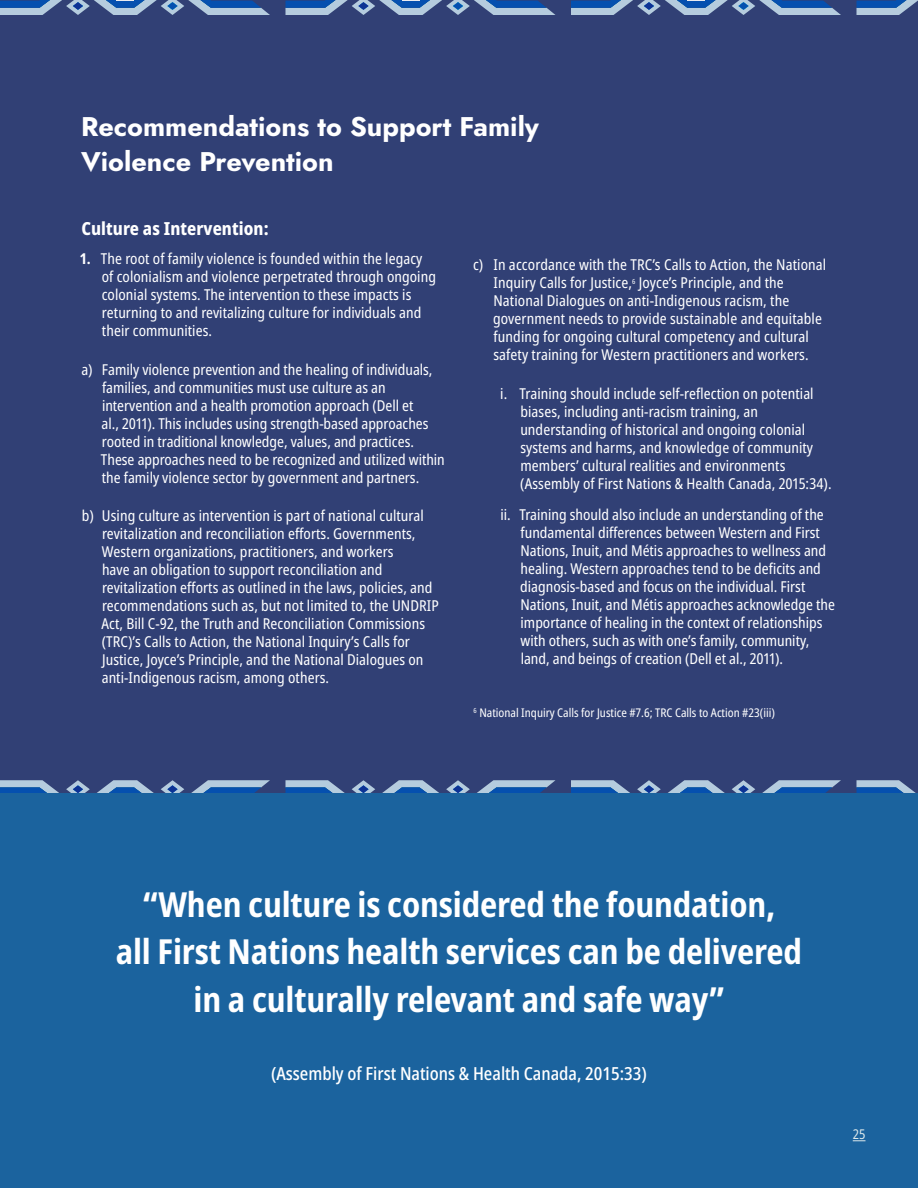
<style>
.page{position:relative;width:918px;height:1188px;background:#314075}
.page>*{position:absolute;margin:0;border:0;box-sizing:border-box;transform-origin:0 0}
.t1{font:700 condensed 34.5px/48px "Noto Sans";letter-spacing:-.005em;color:#fff;text-align:center}
.t2{font:700 27px/34.5px "Jost";color:#fff}
.t3{font:500 condensed 18px "Noto Sans";color:#fff}
.t4{font:800 condensed 18px "Noto Sans";letter-spacing:.005em;color:#fff}
.t5{font:condensed 15px/18px "Noto Sans";letter-spacing:.005em;color:#fff}
.t6{font:condensed 13.5px "Noto Sans";color:#dbe8eb}
.t7{font:condensed 12px "Noto Sans";color:#fff}
.s1{font-weight:700}
</style>
<div class="page">
<svg style="left:571px;top:780px;width:270px;height:14px"></svg>
<svg style="left:856px;top:780px;width:62px;height:14px"></svg>
<svg style="left:0;top:780px;width:270px;height:14px"></svg>
<svg style="left:285px;top:780px;width:271px;height:14px"></svg>
<div style="left:0;top:794px;width:918px;height:394px;background:#1b639e"></div>
<svg style="left:571px;top:0;width:270px;height:15px"></svg>
<svg style="left:856px;top:0;width:62px;height:15px"></svg>
<svg style="left:1px;top:0;width:269px;height:15px"></svg>
<svg style="left:285px;top:0;width:271px;height:15px"></svg>
<img style="left:0;top:0;width:1px;height:308px">
<svg style="left:853px;top:1140px;width:13px;height:1px"></svg>
<h2 class="t2" style="left:81px;top:110px;width:460px">Recommendations to Support Family<br>Violence Prevention</h2>
<p class="t4" style="left:81px;top:215px;width:189px">Culture as Intervention:</p>
<p class="t5" style="left:102px;top:250px;width:336px;text-indent:-22px"><span class="s1">1.</span> The root of family violence is founded within the legacy of colonialism and violence perpetrated through ongoing colonial systems. The intervention to these impacts is returning to and revitalizing culture for individuals and their communities.</p>
<p class="t5" style="left:101px;top:361px;width:345px;text-indent:-20px">a) Family violence prevention and the healing of individuals, families, and communities must use culture as an intervention and a health promotion approach (Dell et<br>al., 2011). This includes using strength-based approaches rooted in traditional knowledge, values, and practices.<br>These approaches need to be recognized and utilized within the family violence sector by government and partners.</p>
<p class="t5" style="left:102px;top:507px;width:339px;text-indent:-20px">b) Using culture as intervention is part of national cultural revitalization and reconciliation efforts. Governments, Western organizations, practitioners, and workers<br>have an obligation to support reconciliation and revitalization efforts as outlined in the laws, policies, and recommendations such as, but not limited to, the UNDRIP Act, Bill C-92, the Truth and Reconciliation Commissions (TRC)’s Calls to Action, the National Inquiry’s Calls for Justice, Joyce’s Principle, and the National Dialogues on anti-Indigenous racism, among others.</p>
<p class="t5" style="left:493px;top:256px;width:335px;text-indent:-20px">c) In accordance with the TRC’s Calls to Action, the National Inquiry Calls for Justice,<sup>6</sup> Joyce’s Principle, and the National Dialogues on anti-Indigenous racism, the government needs to provide sustainable and equitable funding for ongoing cultural competency and cultural safety training for Western practitioners and workers.</p>
<p class="t5" style="left:520px;top:384px;width:313px;text-indent:-20px">i. Training should include self-reflection on potential biases, including anti-racism training, an understanding of historical and ongoing colonial systems and harms, and knowledge of community members’ cultural realities and environments (Assembly of First Nations &amp; Health Canada, 2015:34).</p>
<p class="t5" style="left:520px;top:506px;width:316px;text-indent:-20px">ii. Training should also include an understanding of the fundamental differences between Western and First Nations, Inuit, and Métis approaches to wellness and healing. Western approaches tend to be deficits and diagnosis-based and focus on the individual. First Nations, Inuit, and Métis approaches acknowledge the importance of healing in the context of relationships with others, such as with one’s family, community, land, and beings of creation (Dell et al., 2011).</p>
<p class="t7" style="left:474px;top:704px;width:303px"><sup>6</sup> National Inquiry Calls for Justice #7.6; TRC Calls to Action #23(iii)</p>
<h1 class="t1" style="left:116px;top:881px;width:688px">“When culture is considered the foundation,<br>all First Nations health services can be delivered in a culturally relevant and safe way”</h1>
<p class="t3" style="left:271px;top:1061px;width:377px">(Assembly of First Nations &amp; Health Canada, 2015:33)</p>
<p class="t6" style="left:853px;top:1125px;width:14px">25</p>
</div>
